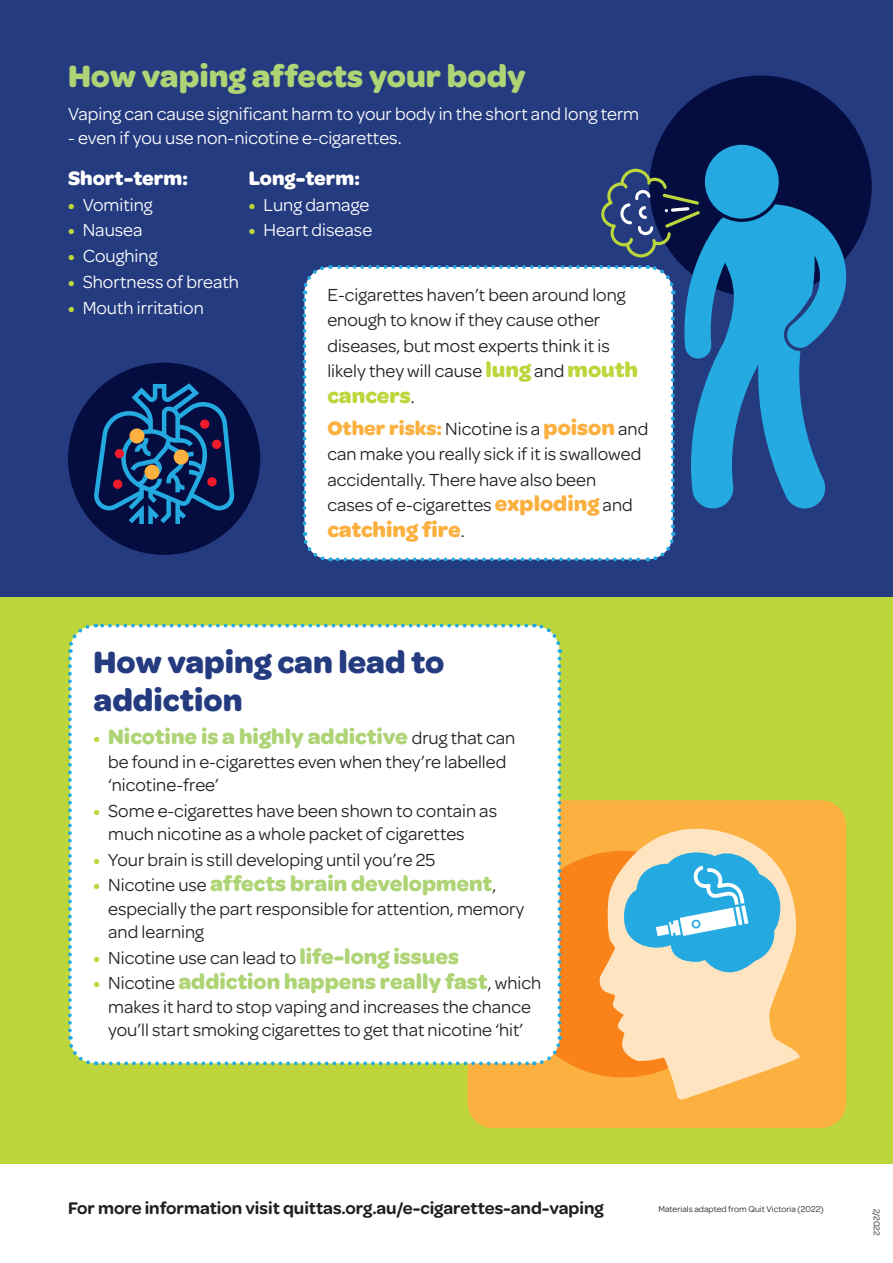
<style>
.page{position:relative;width:893px;height:1263px;background:#fff}
.page>*{position:absolute;margin:0;border:0;box-sizing:border-box;transform-origin:0 0}
.HEADING_1{font:700 32.85px/38px "Omnes";color:#243b80}
.HEADING_1-2{font:700 32.85px "Omnes";color:#aed475}
.t1{font:700 22.35px "Omnes";color:#aed475}
.BODY_COPY{font:700 22.35px "Omnes";color:#fbb03f}
.BODY_COPY-2{font:700 22.35px "Omnes";color:#bdd63c}
.BULLET_HEADER_PINK{font:700 20.7px "Omnes";color:#fff}
.BODY_COPY-3{font:18.6px/25.5px "Omnes";color:#231f20}
.BODY_COPY-4{font:18.6px "Omnes";color:#fff}
.BODY_COPY-5{font:600 18px "Omnes";color:#231f20}
.BODY_COPY-6{font:9px "Omnes";color:#231f20}
.s1{font-weight:700;font-size:18px;color:#bdd63c}
.s2{font-weight:700;font-size:22.35px;color:#bdd63c}
.s3{font-weight:400;font-size:18.6px;color:#231f20}
.s4{font-weight:700;font-size:20.7px;color:#fbb03f}
.s5{font-weight:700;font-size:22.35px;color:#fbb03f}
.s6{font-size:18px;color:#bdd63c}
.s7{font-weight:700;font-size:22.35px;color:#aed475}
</style>
<div class="page">
<div style="left:0;top:596px;width:893px;height:567px;background:#bdd63c"></div>
<div style="left:468px;top:800px;width:378px;height:328px;background:#fbb03f;border-radius:26px"></div>
<div style="left:0;top:0;width:893px;height:596px;background:#243b80"></div>
<div style="left:68px;top:363px;width:192px;height:192px;background:#050d40;border-radius:50%"></div>
<svg style="left:94px;top:383px;width:140px;height:141px"></svg>
<div style="left:129px;top:428px;width:15px;height:15px;background:#fbb03f;border-radius:50%"></div>
<div style="left:174px;top:450px;width:15px;height:15px;background:#fbb03f;border-radius:50%"></div>
<div style="left:144px;top:465px;width:16px;height:15px;background:#fbb03f;border-radius:50%"></div>
<div style="left:200px;top:419px;width:9px;height:10px;background:#ee1b2d;border-radius:50%"></div>
<div style="left:113px;top:479px;width:9px;height:10px;background:#ee1b2d;border-radius:50%"></div>
<div style="left:212px;top:440px;width:9px;height:9px;background:#ee1b2d;border-radius:50%"></div>
<div style="left:115px;top:449px;width:9px;height:9px;background:#ee1b2d;border-radius:50%"></div>
<div style="left:207px;top:477px;width:10px;height:9px;background:#ee1b2d;border-radius:50%"></div>
<div style="left:510px;top:851px;width:226px;height:226px;background:#f98319;border-radius:50%"></div>
<svg style="left:598px;top:828px;width:202px;height:271px;fill:#fee4c0"></svg>
<svg style="left:621px;top:850px;width:161px;height:137px;background:#85c5d4"></svg>
<div style="left:649px;top:76px;width:223px;height:222px;background:#050d40;border-radius:50%"></div>
<svg style="left:700px;top:204px;width:146px;height:304px;fill:#24aae1"></svg>
<div style="left:705px;top:145px;width:74px;height:74px;background:#24aae1;border-radius:50%"></div>
<svg style="left:302px;top:168px;width:398px;height:394px"></svg>
<div style="left:68px;top:623px;width:495px;height:444px;background:#fff"></div>
<p class="HEADING_1-2" style="left:68px;top:51px;width:459px">How vaping affects your body</p>
<p class="BODY_COPY-4" style="left:68px;top:101px;width:573px">Vaping can cause significant harm to your body in the short and long term</p>
<p class="BODY_COPY-4" style="left:68px;top:125px;width:335px">- even if you use non-nicotine e-cigarettes.</p>
<p class="BULLET_HEADER_PINK" style="left:68px;top:163px;width:121px">Short-term:</p>
<p class="BODY_COPY-4" style="left:68px;top:192px;width:86px"><span class="s1">•</span> Vomiting</p>
<p class="BODY_COPY-4" style="left:68px;top:218px;width:76px"><span class="s1">•</span> Nausea</p>
<p class="BODY_COPY-4" style="left:68px;top:243px;width:91px"><span class="s1">•</span> Coughing</p>
<p class="BODY_COPY-4" style="left:68px;top:269px;width:172px"><span class="s1">•</span> Shortness of breath</p>
<p class="BODY_COPY-4" style="left:68px;top:295px;width:137px"><span class="s1">•</span> Mouth irritation</p>
<p class="BULLET_HEADER_PINK" style="left:249px;top:163px;width:113px">Long-term:</p>
<p class="BODY_COPY-4" style="left:249px;top:192px;width:122px"><span class="s1">•</span> Lung damage</p>
<p class="BODY_COPY-4" style="left:249px;top:218px;width:125px"><span class="s1">•</span> Heart disease</p>
<p class="BODY_COPY-3" style="left:327px;top:281px;width:312px">E-cigarettes haven’t been around long enough to know if they cause other diseases, but most experts think it is likely they will cause <span class="s2">lung</span> and <span class="s2">mouth</span></p>
<p class="BODY_COPY-2" style="left:327px;top:379px;width:89px">cancers<span class="s3">.</span></p>
<p class="BODY_COPY-3" style="left:327px;top:415px;width:322px"><span class="s4">Other risks:</span> Nicotine is a <span class="s5">poison</span> and can make you really sick if it is swallowed accidentally. There have also been<br>cases of e-cigarettes <span class="s5">exploding</span> and</p>
<p class="BODY_COPY" style="left:327px;top:513px;width:139px">catching fire<span class="s3">.</span></p>
<p class="HEADING_1" style="left:94px;top:641px;width:352px">How vaping can lead to addiction</p>
<p class="t1" style="left:94px;top:720px;width:423px"><span class="s6">•</span> Nicotine is a highly addictive <span class="s3">drug that can</span></p>
<p class="BODY_COPY-3" style="left:108px;top:749px;width:400px;line-height:23.2px">be found in e-cigarettes even when they’re labelled ‘nicotine-free’</p>
<p class="BODY_COPY-3" style="left:108px;top:798px;width:390px;line-height:23.2px;text-indent:-15px"><span class="s1">•</span> Some e-cigarettes have been shown to contain as much nicotine as a whole packet of cigarettes</p>
<p class="BODY_COPY-3" style="left:94px;top:845px;width:343px"><span class="s1">•</span> Your brain is still developing until you’re 25</p>
<p class="t1" style="left:94px;top:867px;width:404px"><span class="s6">•</span> <span class="s3">Nicotine use</span> affects brain development<span class="s3">,</span></p>
<p class="BODY_COPY-3" style="left:108px;top:896px;width:418px;line-height:23.2px">especially the part responsible for attention, memory and learning</p>
<p class="BODY_COPY-3" style="left:94px;top:944px;width:367px"><span class="s1">•</span> Nicotine use can lead to <span class="s7">life-long issues</span></p>
<p class="t1" style="left:94px;top:965px;width:449px"><span class="s6">•</span> <span class="s3">Nicotine</span> addiction happens really fast<span class="s3">, which</span></p>
<p class="BODY_COPY-3" style="left:108px;top:994px;width:424px;line-height:23.2px">makes it hard to stop vaping and increases the chance you’ll start smoking cigarettes to get that nicotine ‘hit’</p>
<p class="BODY_COPY-5" style="left:68px;top:1195px;width:537px">For more information visit quittas.org.au/e-cigarettes-and-vaping</p>
<p class="BODY_COPY-6" style="left:658px;top:1203px;width:167px">Materials adapted from Quit Victoria (2022)</p>
<p class="BODY_COPY-6" style="left:883px;top:1208px;width:29px;rotate:90deg">2/2022</p>
</div>
